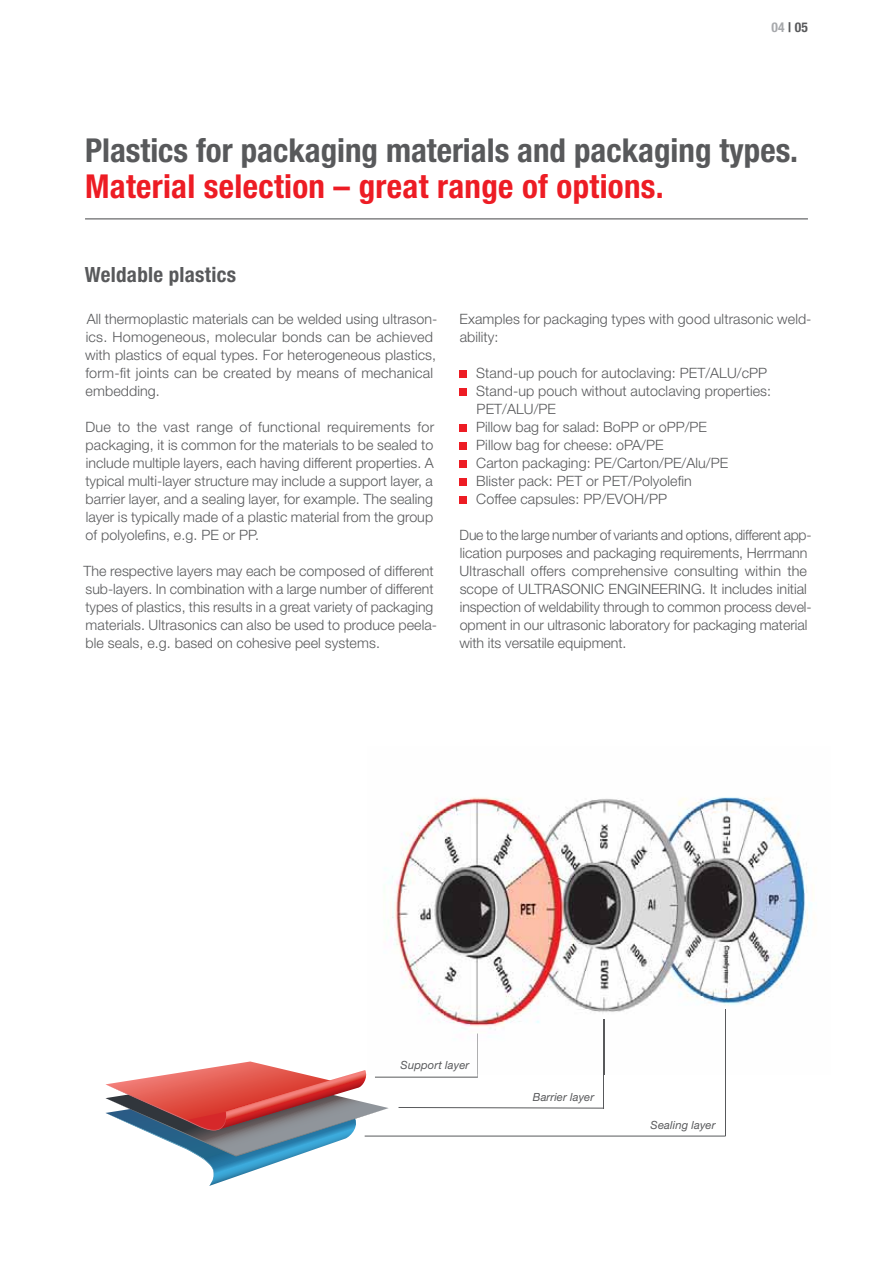
<style>
.page{position:relative;width:893px;height:1263px;background:#fff}
.page>*{position:absolute;margin:0;border:0;box-sizing:border-box;transform-origin:0 0}
.t1{font:700 condensed 33px "Helvetica Neue LT Pro";color:#58595b}
.t2{font:700 condensed 33px "Helvetica Neue LT Pro";letter-spacing:.01em;color:#ed1c24}
.t3{font:700 condensed 21px "Helvetica Neue LT Pro";letter-spacing:.015em;color:#58595b}
.t4{font:300 14.25px/18px "Helvetica Neue LT Pro";letter-spacing:.005em;color:#58595b}
.t5{font:700 condensed 13.5px "Helvetica Neue LT Pro";color:#58595b}
.t6{font:italic 11.25px "Helvetica Neue LT Pro";letter-spacing:.01em;color:#58595b}
.s1{color:#a7a9ac}
</style>
<div class="page">
<svg style="left:105px;top:1061px;width:284px;height:125px"></svg>
<hr style="left:365px;top:1136px;width:361px;height:1px;background:#58595b">
<svg style="left:398px;top:1107px;width:206px;height:1px"></svg>
<hr style="left:725px;top:1010px;width:1px;height:126px;background:#58595b">
<hr style="left:375px;top:1077px;width:103px;height:1px;background:#58595b">
<hr style="left:604px;top:1019px;width:1px;height:89px;background:#58595b">
<hr style="left:477px;top:1033px;width:1px;height:44px;background:#58595b">
<hr style="left:85px;top:218px;width:723px;height:1px;background:#58595b">
<div style="left:459px;top:370px;width:8px;height:8px;background:#ed1c24"></div>
<div style="left:459px;top:388px;width:8px;height:8px;background:#ed1c24"></div>
<div style="left:459px;top:424px;width:8px;height:8px;background:#ed1c24"></div>
<div style="left:459px;top:442px;width:8px;height:8px;background:#ed1c24"></div>
<div style="left:459px;top:460px;width:8px;height:8px;background:#ed1c24"></div>
<div style="left:459px;top:478px;width:8px;height:8px;background:#ed1c24"></div>
<div style="left:459px;top:496px;width:8px;height:8px;background:#ed1c24"></div>
<img style="left:368px;top:797px;width:446px;height:277px">
<img style="left:725px;top:1010px;width:1px;height:64px">
<img style="left:604px;top:1019px;width:1px;height:55px">
<img style="left:477px;top:1033px;width:1px;height:41px">
<img style="left:401px;top:1060px;width:69px;height:11px">
<p class="t5" style="left:771px;top:22px;width:38px"><span class="s1">04</span> | 05</p>
<h1 class="t1" style="left:85px;top:138px;width:715px">Plastics for packaging materials and packaging types.</h1>
<h1 class="t2" style="left:85px;top:174px;width:580px">Material selection – great range of options.</h1>
<h2 class="t3" style="left:85px;top:267px;width:153px">Weldable plastics</h2>
<p class="t4" style="left:85px;top:311px;width:354px">All thermoplastic materials can be welded using ultrason&shy;ics. Homogeneous, molecular bonds can be achieved with plastics of equal types. For heterogeneous plastics, form-fit joints can be created by means of mechanical embedding.</p>
<p class="t4" style="left:85px;top:419px;width:350px;text-align:justify">Due to the vast range of functional requirements for packaging, it is common for the materials to be sealed to include multiple layers, each having different properties. A typical multi-layer structure may include a support layer, a barrier layer, and a sealing layer, for example. The sealing layer is typically made of a plastic material from the group of polyolefins, e.g. PE or PP.</p>
<p class="t4" style="left:83px;top:563px;width:355px">The respective layers may each be composed of different sub-layers. In combination with a large number of different types of plastics, this results in a great variety of packaging materials. Ultrasonics can also be used to produce peela&shy;ble seals, e.g. based on cohesive peel systems.</p>
<p class="t4" style="left:460px;top:311px;width:353px">Examples for packaging types with good ultrasonic weld&shy;ability:</p>
<p class="t4" style="left:476px;top:365px;width:296px">Stand-up pouch for autoclaving: PET/ALU/cPP Stand-up pouch without autoclaving properties:<br>PET/ALU/PE<br>Pillow bag for salad: BoPP or oPP/PE<br>Pillow bag for cheese: oPA/PE<br>Carton packaging: PE/Carton/PE/Alu/PE<br>Blister pack: PET or PET/Polyolefin<br>Coffee capsules: PP/EVOH/PP</p>
<p class="t4" style="left:459px;top:527px;width:354px">Due to the large number of variants and options, different app&shy;lication purposes and packaging requirements, Herrmann Ultraschall offers comprehensive consulting within the scope of ULTRASONIC ENGINEERING. It includes initial inspection of weldability through to common process devel&shy;opment in our ultrasonic laboratory for packaging material with its versatile equipment.</p>
<p class="t6" style="left:401px;top:1061px;width:70px">Support layer</p>
<p class="t6" style="left:533px;top:1093px;width:63px">Barrier layer</p>
<p class="t6" style="left:651px;top:1121px;width:66px">Sealing layer</p>
</div>
